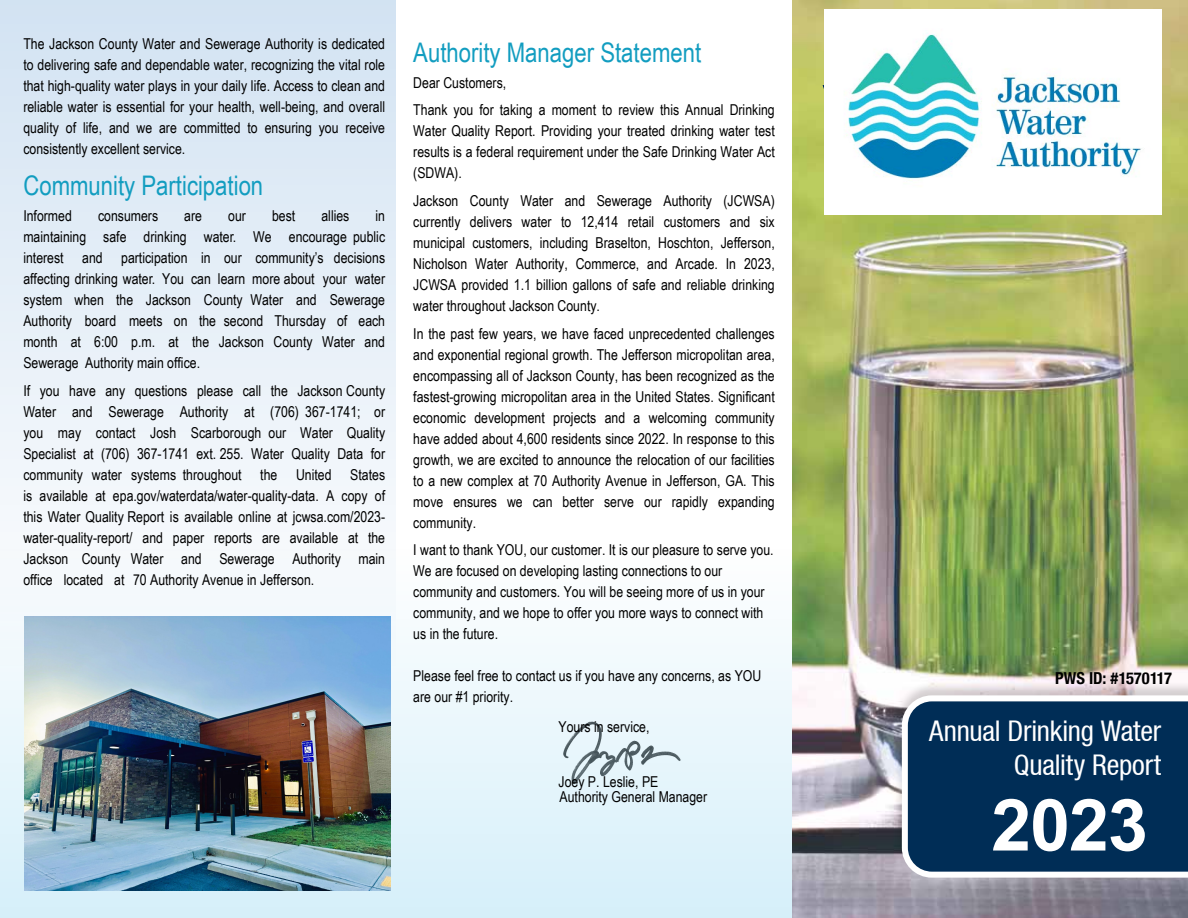
<style>
.page{position:relative;width:1188px;height:918px;background:#fff}
.page>*{position:absolute;margin:0;border:0;box-sizing:border-box;transform-origin:0 0}
.t1{font:700 72px "Arial";color:#fff}
.t2{font:condensed 28.5px/34.2px "Helvetica Neue LT";letter-spacing:-.01em;color:#fff;text-align:right}
.t3{font:27px "Arial Narrow";color:#129dc0}
.t4{font:700 condensed 16.5px "Helvetica Neue";color:#000}
.t5{font:15px/21px "Arial Narrow";color:#000;text-align:justify}
.s1{font-style:inherit}
</style>
<div class="page">
<svg style="left:0;top:0;width:396px;height:521px;fill:#e4eef7"></svg>
<div style="left:0;top:549px;width:792px;height:369px;background:linear-gradient(to bottom,#fbfcfd,#d4eef8)"></div>
<img style="left:792px;top:1px;width:396px;height:917px">
<div style="left:894px;top:681px;width:294px;height:197px;background:#000;opacity:.17"></div>
<svg style="left:899px;top:692px;width:289px;height:189px;background:#1d4468"></svg>
<img style="left:24px;top:616px;width:366px;height:275px">
<img style="left:824px;top:10px;width:337px;height:205px">
<p class="t5" style="left:23px;top:32px;width:363px">The Jackson County Water and Sewerage Authority is dedicated to delivering safe and dependable water, recognizing the vital role that high-quality water plays in your daily life. Access to clean and reliable water is essential for your health, well-being, and overall quality of life, and we are committed to ensuring you receive consistently excellent service.</p>
<h3 class="t3" style="left:23px;top:166px;width:241px">Community Participation</h3>
<p class="t5" style="left:23px;top:205px;width:50px">Informed</p>
<p class="t5" style="left:98px;top:205px;width:62px">consumers</p>
<p class="t5" style="left:184px;top:205px;width:19px">are</p>
<p class="t5" style="left:228px;top:205px;width:19px">our</p>
<p class="t5" style="left:272px;top:205px;width:25px">best</p>
<p class="t5" style="left:321px;top:205px;width:30px">allies</p>
<p class="t5" style="left:23px;top:205px;width:363px;text-indent:352px">in maintaining safe drinking water. We encourage public interest and participation in our community’s decisions affecting drinking water. You can learn more about your water system when the Jackson County Water and Sewerage Authority board meets on the second Thursday of each month at 6:00 p.m. at the Jackson County Water and Sewerage Authority main office.</p>
<p class="t5" style="left:23px;top:379px;width:363px">If you have any questions please call the Jackson County Water and Sewerage Authority at (706) 367-1741; or you may contact Josh Scarborough our Water Quality Specialist at (706) 367-1741 ext. 255. Water Quality Data for community water systems throughout the United States is available at epa.gov/waterdata/water-quality-data. A copy of this Water Quality Report is available online at jcwsa.com/2023- water-quality-report/ and paper reports are available at the Jackson County Water and Sewerage Authority main office located at 70 Authority Avenue in Jefferson.</p>
<h3 class="t3" style="left:413px;top:32px;width:289px">Authority Manager Statement</h3>
<p class="t5" style="left:413px;top:68px;width:363px;line-height:27.8px">Dear Customers,<br>Thank you for taking a moment to review this Annual Drinking</p>
<p class="t5" style="left:413px;top:120px;width:363px">Water Quality Report. Providing your treated drinking water test results is a federal requirement under the Safe Drinking Water Act (SDWA).</p>
<p class="t5" style="left:413px;top:190px;width:363px">Jackson County Water and Sewerage Authority (JCWSA) currently delivers water to 12,414 retail customers and six municipal customers, including Braselton, Hoschton, Jefferson, Nicholson Water Authority, Commerce, and Arcade. In 2023, JCWSA provided 1.1 billion gallons of safe and reliable drinking water throughout Jackson County.</p>
<p class="t5" style="left:413px;top:323px;width:363px">In the past few years, we have faced unprecedented challenges and exponential regional growth. The Jefferson micropolitan area, encompassing all of Jackson County, has been recognized as the fastest-growing micropolitan area in the United States. Significant economic development projects and a welcoming community have added about 4,600 residents since 2022. In response to this growth, we are excited to announce the relocation of our facilities to a new complex at 70 Authority Avenue in Jefferson, GA. This move ensures we can better serve our rapidly expanding community.</p>
<p class="t5" style="left:413px;top:538px;width:362px;text-align:left">I want to thank YOU, our customer. It is our pleasure to serve you.<br>We are focused on developing lasting connections to our community and customers. You will be seeing more of us in your community, and we hope to offer you more ways to connect with us in the future.</p>
<p class="t5" style="left:413px;top:664px;width:350px">Please feel free to contact us if you have any concerns, as YOU are our #1 priority.</p>
<p class="t5" style="left:559px;top:715px;width:92px">Yours in service,</p>
<p class="t5" style="left:559px;top:771px;width:101px">Joey P. Leslie, PE</p>
<p class="t5" style="left:560px;top:786px;width:149px">Authority General Manager</p>
<p class="t4" style="left:1055px;top:665px;width:118px">PWS ID: #1570117</p>
<h2 class="t2" style="left:929px;top:714px;width:233px">Annual Drinking Water<br>Quality Report</h2>
<h1 class="t1" style="left:991px;top:774px;width:158px">202<span class="s1">3</span></h1>
</div>
